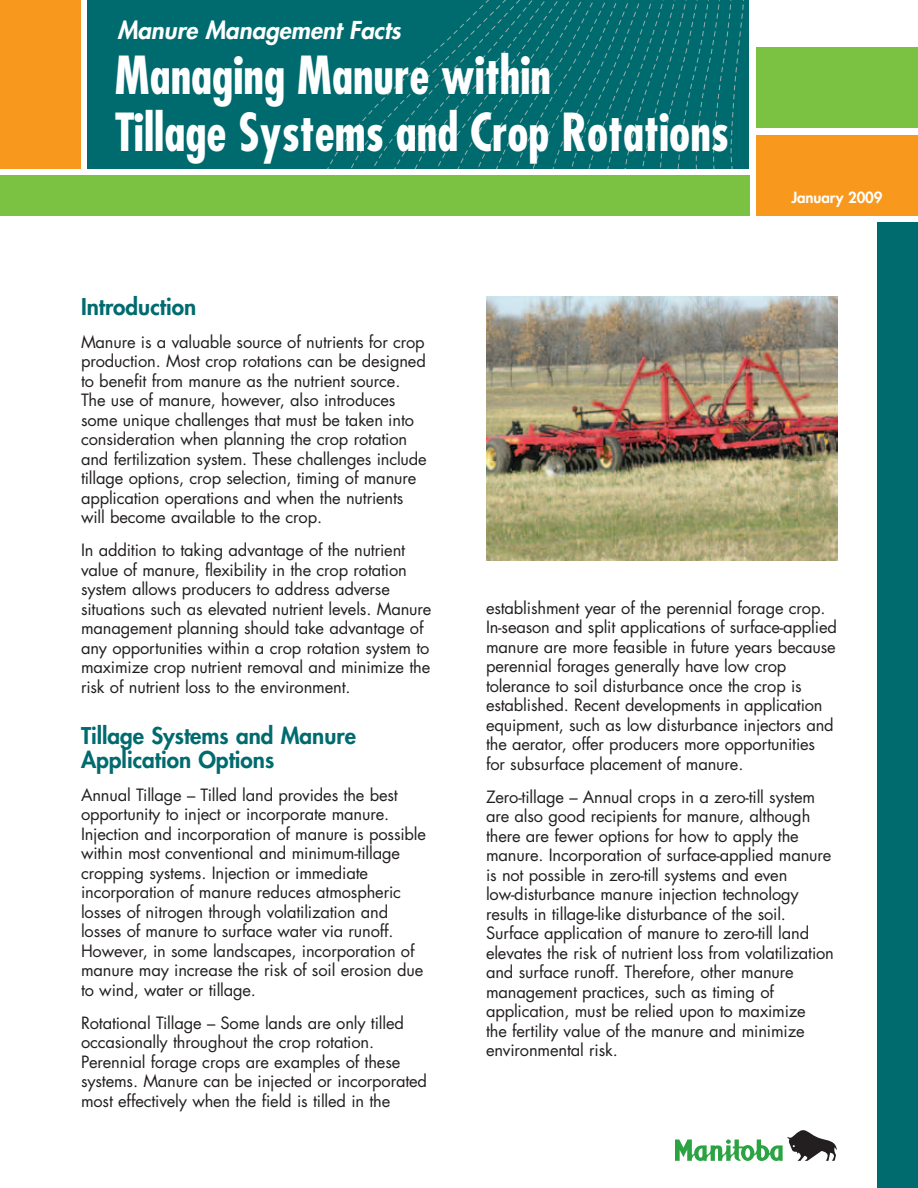
<style>
.page{position:relative;width:918px;height:1188px;background:#fff}
.page>*{position:absolute;margin:0;border:0;box-sizing:border-box;transform-origin:0 0}
.t1{font:700 condensed 51px/57px "Futura";color:#fff;scale:.95 1}
.t2{font:italic 800 24px "Futura";color:#fff}
.t3{font:800 22.5px/24px "Futura";color:#006b6f}
.t4{font:16.5px/19.5px "Futura";letter-spacing:-.01em;color:#231f20}
.t5{font:800 15px "Futura";letter-spacing:-.01em;color:#fff}
</style>
<div class="page">
<img style="left:486px;top:297px;width:351px;height:263px">
<svg style="left:675px;top:1130px;width:162px;height:31px"></svg>
<div style="left:878px;top:222px;width:40px;height:966px;background:#006b6f"></div>
<div style="left:0;top:175px;width:749px;height:41px;background:#7bc142"></div>
<div style="left:0;top:0;width:81px;height:168px;background:#f8981d"></div>
<div style="left:88px;top:0;width:661px;height:168px;background:#006b6f"></div>
<div style="left:756px;top:135px;width:162px;height:81px;background:#f8981d"></div>
<div style="left:756px;top:47px;width:162px;height:81px;background:#7bc142"></div>
<svg style="left:327px;top:0;width:418px;height:168px"></svg>
<h2 class="t2" style="left:117px;top:14px;width:285px">Manure Management Facts</h2>
<h1 class="t1" style="left:115px;top:46px;width:648px">Managing Manure within<br>Tillage Systems and Crop Rotations</h1>
<p class="t5" style="left:792px;top:187px;width:92px">January 2009</p>
<h3 class="t3" style="left:81px;top:294px;width:117px">Introduction</h3>
<p class="t4" style="left:81px;top:332px;width:347px">Manure is a valuable source of nutrients for crop production. Most crop rotations can be designed to benefit from manure as the nutrient source.<br>The use of manure, however, also introduces some unique challenges that must be taken into consideration when planning the crop rotation and fertilization system. These challenges include tillage options, crop selection, timing of manure application operations and when the nutrients will become available to the crop.</p>
<p class="t4" style="left:81px;top:540px;width:352px">In addition to taking advantage of the nutrient value of manure, flexibility in the crop rotation system allows producers to address adverse situations such as elevated nutrient levels. Manure management planning should take advantage of any opportunities within a crop rotation system to maximize crop nutrient removal and minimize the risk of nutrient loss to the environment.</p>
<h3 class="t3" style="left:81px;top:723px;width:276px">Tillage Systems and Manure<br>Application Options</h3>
<p class="t4" style="left:81px;top:785px;width:347px">Annual Tillage – Tilled land provides the best opportunity to inject or incorporate manure.<br>Injection and incorporation of manure is possible within most conventional and minimum-tillage cropping systems. Injection or immediate incorporation of manure reduces atmospheric losses of nitrogen through volatilization and losses of manure to surface water via runoff.<br>However, in some landscapes, incorporation of manure may increase the risk of soil erosion due to wind, water or tillage.</p>
<p class="t4" style="left:81px;top:1013px;width:348px">Rotational Tillage – Some lands are only tilled occasionally throughout the crop rotation.<br>Perennial forage crops are examples of these systems. Manure can be injected or incorporated most effectively when the field is tilled in the</p>
<p class="t4" style="left:486px;top:598px;width:352px">establishment year of the perennial forage crop.<br>In-season and split applications of surface-applied manure are more feasible in future years because perennial forages generally have low crop tolerance to soil disturbance once the crop is established. Recent developments in application equipment, such as low disturbance injectors and the aerator, offer producers more opportunities for subsurface placement of manure.</p>
<p class="t4" style="left:486px;top:787px;width:350px">Zero-tillage – Annual crops in a zero-till system are also good recipients for manure, although there are fewer options for how to apply the manure. Incorporation of surface-applied manure is not possible in zero-till systems and even low-disturbance manure injection technology results in tillage-like disturbance of the soil.<br>Surface application of manure to zero-till land elevates the risk of nutrient loss from volatilization and surface runoff. Therefore, other manure management practices, such as timing of application, must be relied upon to maximize<br>the fertility value of the manure and minimize environmental risk.</p>
</div>
